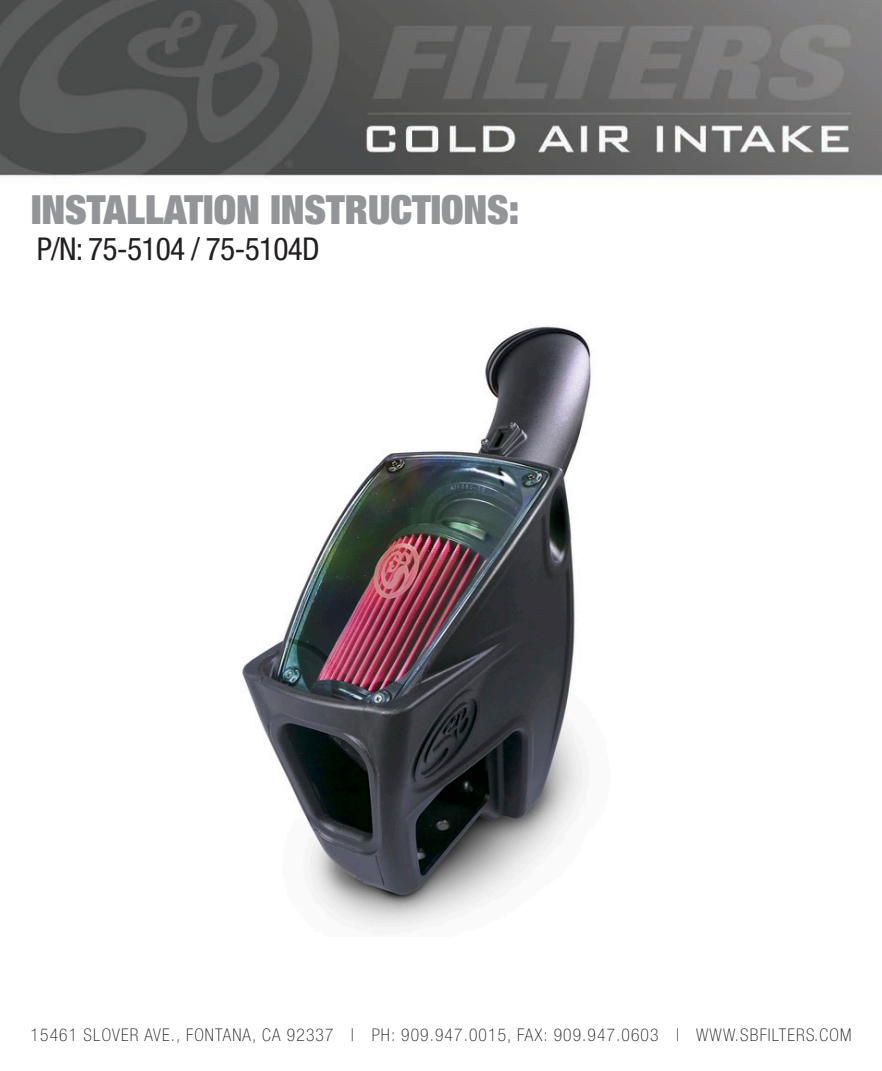
<style>
.page{position:relative;width:882px;height:1071px;background:#fff}
.page>*{position:absolute;margin:0;border:0;box-sizing:border-box;transform-origin:0 0}
.t1{font:900 expanded 40.25px "Helvetica Neue";color:#939598}
.t2{font:condensed 31.5px "Helvetica Neue";letter-spacing:-.025em;color:#231f20}
.t3{font:100 condensed 17.5px "Helvetica Neue";letter-spacing:.065em;color:#231f20}
</style>
<div class="page">
<img style="left:0;top:0;width:882px;height:178px">
<img style="left:242px;top:326px;width:349px;height:602px">
<h1 class="t1" style="left:31px;top:184px;width:490px">INSTALLATION INSTRUCTIONS:</h1>
<h2 class="t2" style="left:37px;top:230px;width:285px">P/N: 75-5104 / 75-5104D</h2>
<p class="t3" style="left:31px;top:1025px;width:822px">15461 SLOVER AVE., FONTANA, CA 92337 | PH: 909.947.0015, FAX: 909.947.0603 | WWW.SBFILTERS.COM</p>
</div>
